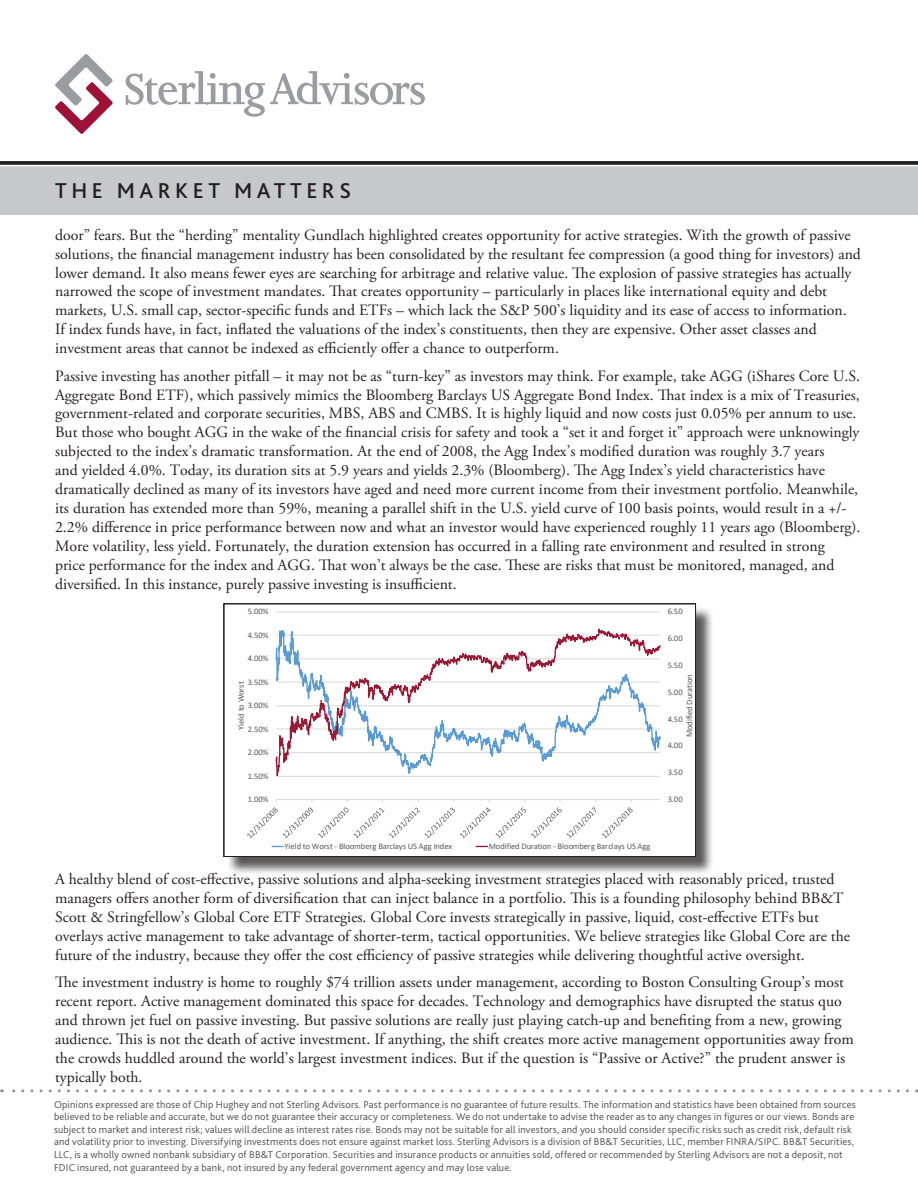
<style>
.page{position:relative;width:918px;height:1188px;background:#fff}
.page>*{position:absolute;margin:0;border:0;box-sizing:border-box;transform-origin:0 0}
.t1{font:500 22.5px "Bliss 2";letter-spacing:.2em;color:#231f20}
.t2{font:15.75px/18.9px "Adobe Garamond Pro";color:#231f20}
.t3{font:300 10.5px/12.6px "Bliss 2";letter-spacing:.015em;color:#4b4c4d}
.t4{font:8.55px "Calibri";color:#595959}
.t5{font:8.55px "Calibri";letter-spacing:-.02em;color:#595959}
</style>
<div class="page">
<div style="left:0;top:166px;width:918px;height:49px;background:#c7c8ca"></div>
<svg style="left:0;top:161px;width:918px;height:4px;background:#302c2d"></svg>
<svg style="left:2px;top:1089px;width:906px;height:3px"></svg>
<svg style="left:55px;top:54px;width:58px;height:80px"></svg>
<svg style="left:126px;top:71px;width:299px;height:46px"></svg>
<div style="left:226px;top:606px;width:489px;height:269px;background:#231f20;opacity:.75"></div>
<div style="left:224px;top:604px;width:472px;height:253px;background:#fff"></div>
<svg style="left:276px;top:612px;width:384px;height:188px"></svg>
<svg style="left:247px;top:800px;width:386px;height:39px"></svg>
<svg style="left:476px;top:846px;width:12px;height:1px"></svg>
<div style="left:224px;top:603px;width:472px;height:254px;border:1px solid #231f20"></div>
<h1 class="t1" style="left:55px;top:176px;width:297px">THE MARKET MATTERS</h1>
<p class="t2" style="left:55px;top:226px;width:807px">door” fears. But the “herding” mentality Gundlach highlighted creates opportunity for active strategies. With the growth of passive solutions, the financial management industry has been consolidated by the resultant fee compression (a good thing for investors) and lower demand. It also means fewer eyes are searching for arbitrage and relative value. The explosion of passive strategies has actually narrowed the scope of investment mandates. That creates opportunity – particularly in places like international equity and debt markets, U.S. small cap, sector-specific funds and ETFs – which lack the S&amp;P 500’s liquidity and its ease of access to information.<br>If index funds have, in fact, inflated the valuations of the index’s constituents, then they are expensive. Other asset classes and investment areas that cannot be indexed as efficiently offer a chance to outperform.</p>
<p class="t2" style="left:55px;top:367px;width:807px">Passive investing has another pitfall – it may not be as “turn-key” as investors may think. For example, take AGG (iShares Core U.S.<br>Aggregate Bond ETF), which passively mimics the Bloomberg Barclays US Aggregate Bond Index. That index is a mix of Treasuries, government-related and corporate securities, MBS, ABS and CMBS. It is highly liquid and now costs just 0.05% per annum to use.<br>But those who bought AGG in the wake of the financial crisis for safety and took a “set it and forget it” approach were unknowingly subjected to the index’s dramatic transformation. At the end of 2008, the Agg Index’s modified duration was roughly 3.7 years<br>and yielded 4.0%. Today, its duration sits at 5.9 years and yields 2.3% (Bloomberg). The Agg Index’s yield characteristics have dramatically declined as many of its investors have aged and need more current income from their investment portfolio. Meanwhile, its duration has extended more than 59%, meaning a parallel shift in the U.S. yield curve of 100 basis points, would result in a +/- 2.2% difference in price performance between now and what an investor would have experienced roughly 11 years ago (Bloomberg).<br>More volatility, less yield. Fortunately, the duration extension has occurred in a falling rate environment and resulted in strong<br>price performance for the index and AGG. That won’t always be the case. These are risks that must be monitored, managed, and diversified. In this instance, purely passive investing is insufficient.</p>
<p class="t4" style="left:248px;top:605px;width:22px">5.00%</p>
<p class="t4" style="left:248px;top:629px;width:22px">4.50%</p>
<p class="t4" style="left:248px;top:652px;width:22px">4.00%</p>
<p class="t4" style="left:248px;top:676px;width:22px">3.50%</p>
<p class="t5" style="left:235px;top:730px;width:50px;rotate:-90deg">Yield to Worst</p>
<p class="t4" style="left:248px;top:699px;width:22px">3.00%</p>
<p class="t4" style="left:248px;top:723px;width:22px">2.50%</p>
<p class="t4" style="left:248px;top:746px;width:22px">2.00%</p>
<p class="t4" style="left:248px;top:770px;width:22px">1.50%</p>
<p class="t4" style="left:248px;top:793px;width:22px">1.00%</p>
<p class="t4" style="left:285px;top:840px;width:169px">Yield to Worst - Bloomberg Barclays US Agg Index</p>
<p class="t4" style="left:489px;top:840px;width:163px">Modified Duration - Bloomberg Barclays US Agg</p>
<p class="t4" style="left:668px;top:605px;width:17px">6.50</p>
<p class="t4" style="left:668px;top:632px;width:17px">6.00</p>
<p class="t4" style="left:668px;top:659px;width:17px">5.50</p>
<p class="t4" style="left:684px;top:737px;width:64px;rotate:-90deg">Modified Duration</p>
<p class="t4" style="left:668px;top:686px;width:17px">5.00</p>
<p class="t4" style="left:668px;top:713px;width:17px">4.50</p>
<p class="t4" style="left:668px;top:740px;width:17px">4.00</p>
<p class="t4" style="left:668px;top:767px;width:17px">3.50</p>
<p class="t4" style="left:668px;top:793px;width:17px">3.00</p>
<p class="t2" style="left:55px;top:870px;width:796px">A healthy blend of cost-effective, passive solutions and alpha-seeking investment strategies placed with reasonably priced, trusted managers offers another form of diversification that can inject balance in a portfolio. This is a founding philosophy behind BB&amp;T Scott &amp; Stringfellow’s Global Core ETF Strategies. Global Core invests strategically in passive, liquid, cost-effective ETFs but overlays active management to take advantage of shorter-term, tactical opportunities. We believe strategies like Global Core are the future of the industry, because they offer the cost efficiency of passive strategies while delivering thoughtful active oversight.</p>
<p class="t2" style="left:55px;top:974px;width:800px">The investment industry is home to roughly $74 trillion assets under management, according to Boston Consulting Group’s most recent report. Active management dominated this space for decades. Technology and demographics have disrupted the status quo and thrown jet fuel on passive investing. But passive solutions are really just playing catch-up and benefiting from a new, growing audience. This is not the death of active investment. If anything, the shift creates more active management opportunities away from the crowds huddled around the world’s largest investment indices. But if the question is “Passive or Active?” the prudent answer is typically both.</p>
<p class="t3" style="left:54px;top:1098px;width:803px">Opinions expressed are those of Chip Hughey and not Sterling Advisors. Past performance is no guarantee of future results. The information and statistics have been obtained from sources believed to be reliable and accurate, but we do not guarantee their accuracy or completeness. We do not undertake to advise the reader as to any changes in figures or our views. Bonds are subject to market and interest risk; values will decline as interest rates rise. Bonds may not be suitable for all investors, and you should consider specific risks such as credit risk, default risk and volatility prior to investing. Diversifying investments does not ensure against market loss. Sterling Advisors is a division of BB&amp;T Securities, LLC, member FINRA/SIPC. BB&amp;T Securities, LLC, is a wholly owned nonbank subsidiary of BB&amp;T Corporation. Securities and insurance products or annuities sold, offered or recommended by Sterling Advisors are not a deposit, not FDIC insured, not guaranteed by a bank, not insured by any federal government agency and may lose value.</p>
</div>
